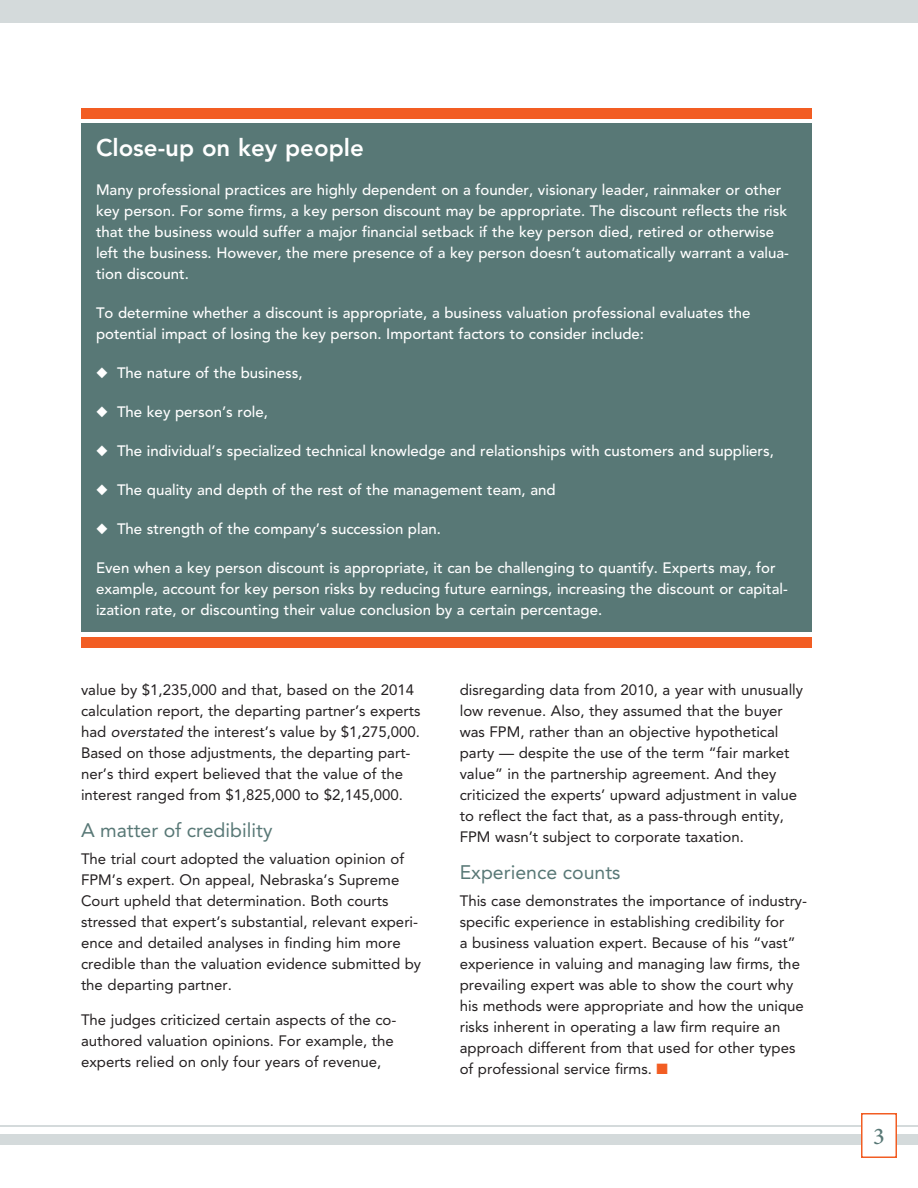
<style>
.page{position:relative;width:918px;height:1188px;background:#fff}
.page>*{position:absolute;margin:0;border:0;box-sizing:border-box;transform-origin:0 0}
.t1{font:800 24px "Avenir LT Std";color:#fff}
.t2{font:500 24px "Minion Pro";color:#587876}
.t3{font:19.5px "Avenir LT Std";color:#587876}
.t4{font:15px/21px "Avenir LT Std";color:#231f20}
.t5{font:500 15px/21px "Avenir LT Std";color:#fff}
.s1{font-style:italic}
.s2{color:#f25d23}
</style>
<div class="page">
<div style="left:0;top:1134px;width:918px;height:10px;background:#d4dadb"></div>
<div style="left:0;top:0;width:918px;height:22px;background:#d4dadb"></div>
<hr style="left:0;top:1125px;width:918px;height:1px;background:#d4dadb">
<div style="left:862px;top:1114px;width:34px;height:43px;background:#fff"></div>
<div style="left:861px;top:1113px;width:36px;height:45px;border:2px solid #f25d23"></div>
<div style="left:81px;top:123px;width:731px;height:509px;background:#587876"></div>
<div style="left:81px;top:108px;width:731px;height:10px;background:#f25d23"></div>
<div style="left:81px;top:638px;width:731px;height:10px;background:#f25d23"></div>
<h1 class="t1" style="left:96px;top:134px;width:269px">Close-up on key people</h1>
<p class="t5" style="left:96px;top:180px;width:694px">Many professional practices are highly dependent on a founder, visionary leader, rainmaker or other key person. For some firms, a key person discount may be appropriate. The discount reflects the risk that the business would suffer a major financial setback if the key person died, retired or otherwise left the business. However, the mere presence of a key person doesn’t automatically warrant a valua&shy;tion discount.</p>
<p class="t5" style="left:96px;top:303px;width:656px">To determine whether a discount is appropriate, a business valuation professional evaluates the potential impact of losing the key person. Important factors to consider include:</p>
<p class="t5" style="left:96px;top:363px;width:208px">◆ The nature of the business,</p>
<p class="t5" style="left:96px;top:402px;width:174px">◆ The key person’s role,</p>
<p class="t5" style="left:96px;top:441px;width:680px">◆ The individual’s specialized technical knowledge and relationships with customers and suppliers,</p>
<p class="t5" style="left:96px;top:480px;width:461px">◆ The quality and depth of the rest of the management team, and</p>
<p class="t5" style="left:96px;top:519px;width:347px">◆ The strength of the company’s succession plan.</p>
<p class="t5" style="left:96px;top:558px;width:693px">Even when a key person discount is appropriate, it can be challenging to quantify. Experts may, for example, account for key person risks by reducing future earnings, increasing the discount or capital&shy;ization rate, or discounting their value conclusion by a certain percentage.</p>
<p class="t4" style="left:81px;top:680px;width:341px">value by $1,235,000 and that, based on the 2014 calculation report, the departing partner’s experts had <span class="s1">overstated</span> the interest’s value by $1,275,000.<br>Based on those adjustments, the departing part&shy;ner’s third expert believed that the value of the interest ranged from $1,825,000 to $2,145,000.</p>
<h2 class="t3" style="left:81px;top:819px;width:193px">A matter of credibility</h2>
<p class="t4" style="left:81px;top:849px;width:342px">The trial court adopted the valuation opinion of FPM’s expert. On appeal, Nebraska’s Supreme Court upheld that determination. Both courts stressed that expert’s substantial, relevant experi&shy;ence and detailed analyses in finding him more credible than the valuation evidence submitted by the departing partner.</p>
<p class="t4" style="left:81px;top:1009px;width:317px">The judges criticized certain aspects of the co&shy;authored valuation opinions. For example, the experts relied on only four years of revenue,</p>
<p class="t4" style="left:460px;top:680px;width:345px">disregarding data from 2010, a year with unusually low revenue. Also, they assumed that the buyer was FPM, rather than an objective hypothetical party — despite the use of the term “fair market value” in the partnership agreement. And they criticized the experts’ upward adjustment in value to reflect the fact that, as a pass-through entity, FPM wasn’t subject to corporate taxation.</p>
<h2 class="t3" style="left:460px;top:861px;width:162px">Experience counts</h2>
<p class="t4" style="left:460px;top:891px;width:349px">This case demonstrates the importance of industry&shy;specific experience in establishing credibility for<br>a business valuation expert. Because of his “vast” experience in valuing and managing law firms, the prevailing expert was able to show the court why his methods were appropriate and how the unique risks inherent in operating a law firm require an approach different from that used for other types of professional service firms. <span class="s2">■</span></p>
<h1 class="t2" style="left:873px;top:1120px;width:13px">3</h1>
</div>
